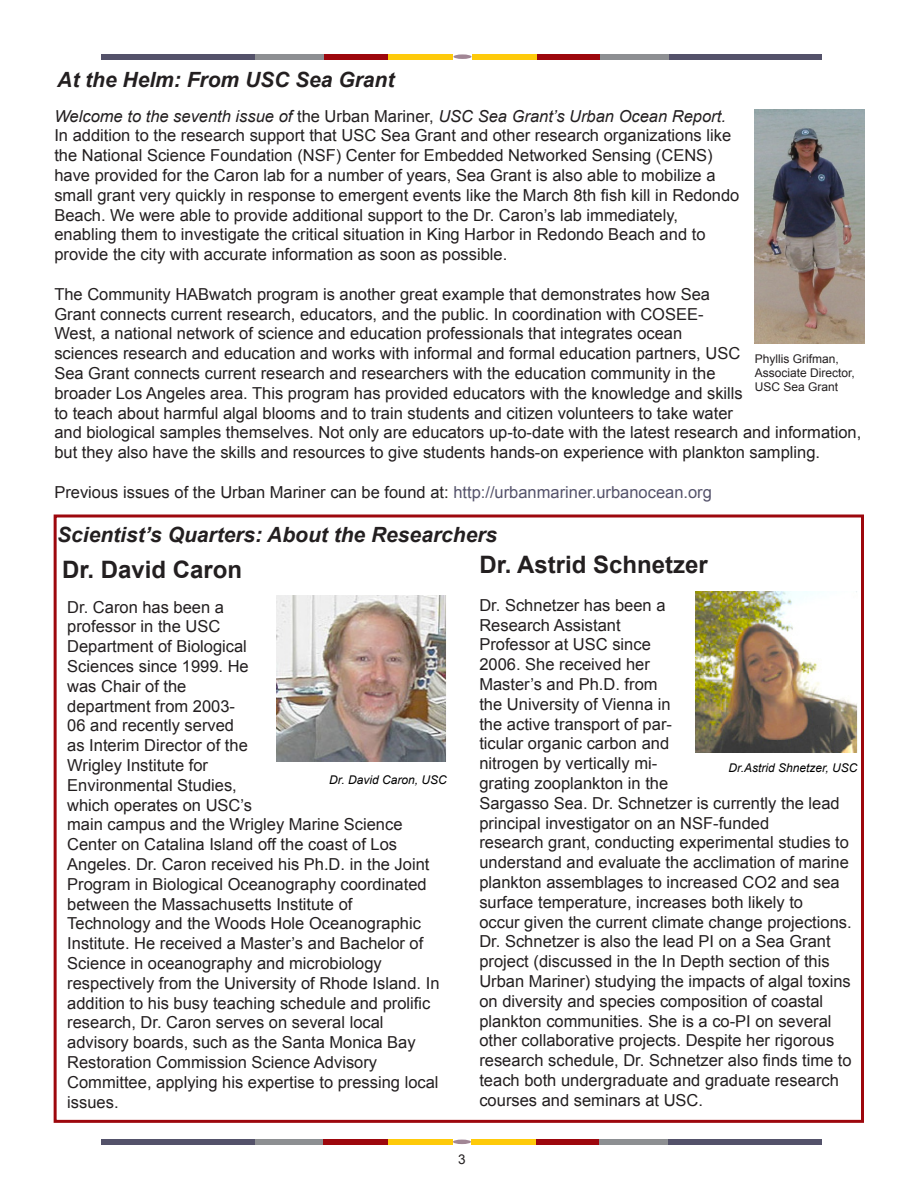
<style>
.page{position:relative;width:918px;height:1188px;background:#fff}
.page>*{position:absolute;margin:0;border:0;box-sizing:border-box;transform-origin:0 0}
.t1{font:700 24px "Arial";color:#231f20}
.t2{font:italic 700 21px "Arial";color:#231f20}
.t3{font:16.5px/19.8px "Arial";color:#231f20}
.t4{font:italic 16.5px "Arial";color:#231f20}
.t5{font:13.5px "Arial";color:#231f20}
.t6{font:12px/14.4px "Arial";color:#231f20}
.t7{font:italic 12px "Arial";color:#000}
.s1{font-style:normal}
.s2{color:#54526a}
</style>
<div class="page">
<div style="left:665px;top:1139px;width:156px;height:6px;background:#54526a"></div>
<div style="left:599px;top:1139px;width:69px;height:6px;background:#8d8f92"></div>
<div style="left:534px;top:1139px;width:65px;height:6px;background:#9d070d"></div>
<div style="left:471px;top:1139px;width:65px;height:6px;background:#feca0a"></div>
<svg style="left:453px;top:1140px;width:18px;height:4px"></svg>
<div style="left:101px;top:1139px;width:157px;height:6px;background:#54526a"></div>
<div style="left:255px;top:1139px;width:68px;height:6px;background:#8d8f92"></div>
<div style="left:323px;top:1139px;width:65px;height:6px;background:#9d070d"></div>
<div style="left:388px;top:1139px;width:65px;height:6px;background:#feca0a"></div>
<div style="left:666px;top:54px;width:156px;height:6px;background:#54526a"></div>
<div style="left:600px;top:54px;width:68px;height:6px;background:#8d8f92"></div>
<div style="left:535px;top:54px;width:65px;height:6px;background:#9d070d"></div>
<div style="left:472px;top:54px;width:65px;height:6px;background:#feca0a"></div>
<div style="left:453px;top:54px;width:19px;height:5px;background:#a18695;border-radius:50%"></div>
<div style="left:102px;top:54px;width:156px;height:6px;background:#54526a"></div>
<div style="left:255px;top:54px;width:69px;height:6px;background:#8d8f92"></div>
<div style="left:324px;top:54px;width:65px;height:6px;background:#9d070d"></div>
<div style="left:388px;top:54px;width:65px;height:6px;background:#feca0a"></div>
<img style="left:755px;top:110px;width:109px;height:233px">
<div style="left:54px;top:514px;width:810px;height:609px;border:3px solid #9d070d"></div>
<img style="left:277px;top:595px;width:170px;height:167px">
<img style="left:695px;top:592px;width:162px;height:161px">
<p class="t2" style="left:57px;top:66px;width:339px">At the Helm: From USC Sea Grant</p>
<p class="t4" style="left:54px;top:105px;width:673px">Welcome to the seventh issue of <span class="s1">the Urban Mariner,</span> USC Sea Grant’s Urban Ocean Report.</p>
<p class="t3" style="left:54px;top:126px;width:687px">In addition to the research support that USC Sea Grant and other research organizations like the National Science Foundation (NSF) Center for Embedded Networked Sensing (CENS) have provided for the Caron lab for a number of years, Sea Grant is also able to mobilize a small grant very quickly in response to emergent events like the March 8th fish kill in Redondo Beach. We were able to provide additional support to the Dr. Caron’s lab immediately,</p>
<p class="t3" style="left:54px;top:225px;width:653px">enabling them to investigate the critical situation in King Harbor in Redondo Beach and to</p>
<p class="t3" style="left:54px;top:245px;width:455px">provide the city with accurate information as soon as possible.</p>
<p class="t3" style="left:54px;top:284px;width:657px">The Community HABwatch program is another great example that demonstrates how Sea<br>Grant connects current research, educators, and the public. In coordination with COSEE-<br>West, a national network of science and education professionals that integrates ocean</p>
<p class="t3" style="left:54px;top:344px;width:809px">sciences research and education and works with informal and formal education partners, USC<br>Sea Grant connects current research and researchers with the education community in the<br>broader Los Angeles area. This program has provided educators with the knowledge and skills<br>to teach about harmful algal blooms and to train students and citizen volunteers to take water<br>and biological samples themselves. Not only are educators up-to-date with the latest research and information, but they also have the skills and resources to give students hands-on experience with plankton sampling.</p>
<p class="t3" style="left:54px;top:482px;width:659px">Previous issues of the Urban Mariner can be found at: <span class="s2">http://urbanmariner.urbanocean.org</span></p>
<p class="t6" style="left:755px;top:351px;width:86px">Phyllis Grifman,</p>
<p class="t6" style="left:755px;top:366px;width:102px">Associate Director,<br>USC Sea Grant</p>
<p class="t2" style="left:57px;top:521px;width:441px">Scientist’s Quarters: About the Researchers</p>
<p class="t1" style="left:62px;top:554px;width:182px">Dr. David Caron</p>
<p class="t1" style="left:479px;top:549px;width:230px">Dr. Astrid Schnetzer</p>
<p class="t3" style="left:479px;top:595px;width:188px">Dr. Schnetzer has been a<br>Research Assistant</p>
<p class="t3" style="left:479px;top:635px;width:362px">Professor at USC since<br>2006. She received her<br>Master’s and Ph.D. from<br>the University of Vienna in<br>the active transport of par-<br>ticular organic carbon and<br>nitrogen by vertically mi-<br>grating zooplankton in the<br>Sargasso Sea. Dr. Schnetzer is currently the lead principal investigator on an NSF-funded</p>
<p class="t3" style="left:479px;top:833px;width:371px">research grant, conducting experimental studies to understand and evaluate the acclimation of marine plankton assemblages to increased CO2 and sea surface temperature, increases both likely to</p>
<p class="t3" style="left:479px;top:912px;width:374px">occur given the current climate change projections.<br>Dr. Schnetzer is also the lead PI on a Sea Grant project (discussed in the In Depth section of this Urban Mariner) studying the impacts of algal toxins on diversity and species composition of coastal plankton communities. She is a co-PI on several other collaborative projects. Despite her rigorous research schedule, Dr. Schnetzer also finds time to teach both undergraduate and graduate research courses and seminars at USC.</p>
<p class="t3" style="left:67px;top:597px;width:183px">Dr. Caron has been a professor in the USC<br>Department of Biological<br>Sciences since 1999. He was Chair of the</p>
<p class="t3" style="left:67px;top:696px;width:182px">department from 2003-<br>06 and recently served as Interim Director of the<br>Wrigley Institute for</p>
<p class="t3" style="left:67px;top:775px;width:337px">Environmental Studies,<br>which operates on USC’s<br>main campus and the Wrigley Marine Science</p>
<p class="t3" style="left:67px;top:835px;width:364px">Center on Catalina Island off the coast of Los Angeles. Dr. Caron received his Ph.D. in the Joint Program in Biological Oceanography coordinated between the Massachusetts Institute of</p>
<p class="t3" style="left:67px;top:914px;width:358px">Technology and the Woods Hole Oceanographic<br>Institute. He received a Master’s and Bachelor of<br>Science in oceanography and microbiology</p>
<p class="t3" style="left:67px;top:973px;width:374px">respectively from the University of Rhode Island. In addition to his busy teaching schedule and prolific research, Dr. Caron serves on several local</p>
<p class="t3" style="left:67px;top:1033px;width:350px">advisory boards, such as the Santa Monica Bay<br>Restoration Commission Science Advisory</p>
<p class="t3" style="left:67px;top:1072px;width:373px">Committee, applying his expertise to pressing local issues.</p>
<p class="t7" style="left:728px;top:760px;width:130px">Dr.Astrid Shnetzer, USC</p>
<p class="t7" style="left:329px;top:772px;width:119px">Dr. David Caron, USC</p>
<p class="t5" style="left:458px;top:1150px;width:9px">3</p>
</div>
